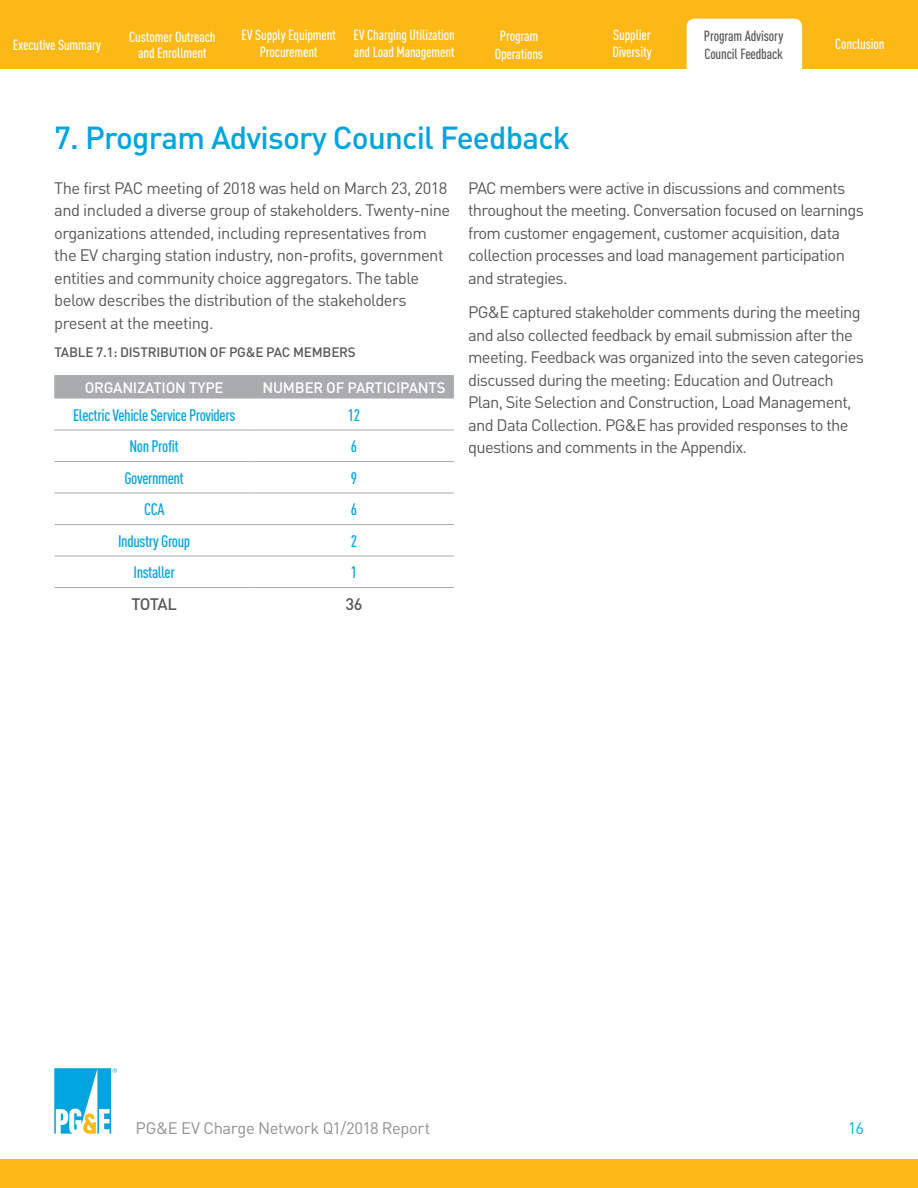
<style>
.page{position:relative;width:918px;height:1188px;background:#fff}
.page>*{position:absolute;margin:0;border:0;box-sizing:border-box;transform-origin:0 0}
.Section{font:500 31.5px "DINOT";letter-spacing:-.025em;color:#00a4de}
.t1{font:16.5px/22.5px "DINOT";letter-spacing:-.04em;color:#57585a}
.Sub-Subhead{font:500 condensed 16.5px "DINOT";letter-spacing:-.025em;color:#00a4de}
.t2{font:16.5px "DINOT";letter-spacing:-.025em;color:#8f9194}
.Sub-Subhead-2{font:500 16.5px "DINOT";letter-spacing:-.045em;color:#57585a}
.t3{font:16.5px "DINOT";color:#00b1e3}
.Sub-Subhead-3{font:500 15px "DINOT";letter-spacing:-.015em;color:#fff}
.t4{font:500 condensed 14.55px/17.1px "DINOT";letter-spacing:-.01em;color:#fff;text-align:center}
.t5{font:500 condensed 14.55px/17.1px "DINOT";letter-spacing:-.01em;color:#57585a}
.Image_Title{font:500 13.5px "DINOT";letter-spacing:-.015em;color:#57585a}
</style>
<div class="page">
<div style="left:0;top:1159px;width:918px;height:29px;background:#fcb814"></div>
<svg style="left:54px;top:1068px;width:63px;height:66px"></svg>
<div style="left:0;top:0;width:918px;height:70px;background:#fcb814"></div>
<div style="left:687px;top:19px;width:115px;height:50px;background:#fff"></div>
<div style="left:0;top:69px;width:918px;height:9px;background:#fff"></div>
<div style="left:54px;top:375px;width:400px;height:24px;background:#aaabaf"></div>
<hr style="left:54px;top:430px;width:200px;height:1px;background:#aaabaf">
<hr style="left:254px;top:430px;width:200px;height:1px;background:#aaabaf">
<hr style="left:54px;top:461px;width:200px;height:1px;background:#aaabaf">
<hr style="left:254px;top:461px;width:200px;height:1px;background:#aaabaf">
<hr style="left:54px;top:493px;width:200px;height:1px;background:#aaabaf">
<hr style="left:254px;top:493px;width:200px;height:1px;background:#aaabaf">
<hr style="left:54px;top:524px;width:200px;height:1px;background:#aaabaf">
<hr style="left:254px;top:524px;width:200px;height:1px;background:#aaabaf">
<hr style="left:54px;top:556px;width:200px;height:1px;background:#aaabaf">
<hr style="left:254px;top:556px;width:200px;height:1px;background:#aaabaf">
<hr style="left:54px;top:587px;width:200px;height:1px;background:#aaabaf">
<hr style="left:254px;top:587px;width:200px;height:1px;background:#aaabaf">
<p class="t4" style="left:241px;top:26px;width:96px">EV Supply Equipment<br>Procurement</p>
<p class="t4" style="left:354px;top:26px;width:103px;text-align:left">EV Charging Utilization and Load Management</p>
<p class="t4" style="left:612px;top:26px;width:41px;text-align:left">Supplier<br>Diversity</p>
<p class="t4" style="left:495px;top:28px;width:50px">Program<br>Operations</p>
<p class="t5" style="left:704px;top:28px;width:81px">Program Advisory<br>Council Feedback</p>
<p class="t4" style="left:129px;top:28px;width:88px;line-height:16.5px">Customer Outreach and Enrollment</p>
<p class="t4" style="left:13px;top:36px;width:90px">Executive Summary</p>
<p class="t4" style="left:835px;top:35px;width:51px">Conclusion</p>
<p class="Section" style="left:54px;top:117px;width:517px">7. Program Advisory Council Feedback</p>
<p class="t1" style="left:54px;top:176px;width:397px">The first PAC meeting of 2018 was held on March 23, 2018 and included a diverse group of stakeholders. Twenty-nine organizations attended, including representatives from the EV charging station industry, non-profits, government entities and community choice aggregators. The table below describes the distribution of the stakeholders present at the meeting.</p>
<p class="Image_Title" style="left:54px;top:344px;width:303px">TABLE 7.1: DISTRIBUTION OF PG&amp;E PAC MEMBERS</p>
<p class="Sub-Subhead-3" style="left:85px;top:378px;width:140px">ORGANIZATION TYPE</p>
<p class="Sub-Subhead-3" style="left:262px;top:378px;width:185px">NUMBER OF PARTICIPANTS</p>
<p class="Sub-Subhead" style="left:73px;top:405px;width:164px">Electric Vehicle Service Providers</p>
<p class="Sub-Subhead" style="left:348px;top:405px;width:14px">12</p>
<p class="Sub-Subhead" style="left:130px;top:436px;width:51px">Non Profit</p>
<p class="Sub-Subhead" style="left:351px;top:436px;width:8px">6</p>
<p class="Sub-Subhead" style="left:125px;top:468px;width:61px">Government</p>
<p class="Sub-Subhead" style="left:351px;top:468px;width:8px">9</p>
<p class="Sub-Subhead" style="left:144px;top:499px;width:22px">CCA</p>
<p class="Sub-Subhead" style="left:351px;top:499px;width:8px">6</p>
<p class="Sub-Subhead" style="left:118px;top:531px;width:74px">Industry Group</p>
<p class="Sub-Subhead" style="left:351px;top:531px;width:8px">2</p>
<p class="Sub-Subhead" style="left:134px;top:562px;width:43px">Installer</p>
<p class="Sub-Subhead" style="left:351px;top:562px;width:8px">1</p>
<p class="Sub-Subhead-2" style="left:131px;top:593px;width:47px">TOTAL</p>
<p class="Sub-Subhead-2" style="left:345px;top:593px;width:19px">36</p>
<p class="t1" style="left:468px;top:176px;width:397px">PAC members were active in discussions and comments throughout the meeting. Conversation focused on learnings from customer engagement, customer acquisition, data collection processes and load management participation and strategies.</p>
<p class="t1" style="left:468px;top:301px;width:397px">PG&amp;E captured stakeholder comments during the meeting and also collected feedback by email submission after the meeting. Feedback was organized into the seven categories discussed during the meeting: Education and Outreach Plan, Site Selection and Construction, Load Management, and Data Collection. PG&amp;E has provided responses to the questions and comments in the Appendix.</p>
<p class="t2" style="left:135px;top:1117px;width:296px">PG&amp;E EV Charge Network Q1/2018 Report</p>
<p class="t3" style="left:848px;top:1117px;width:18px">16</p>
</div>
